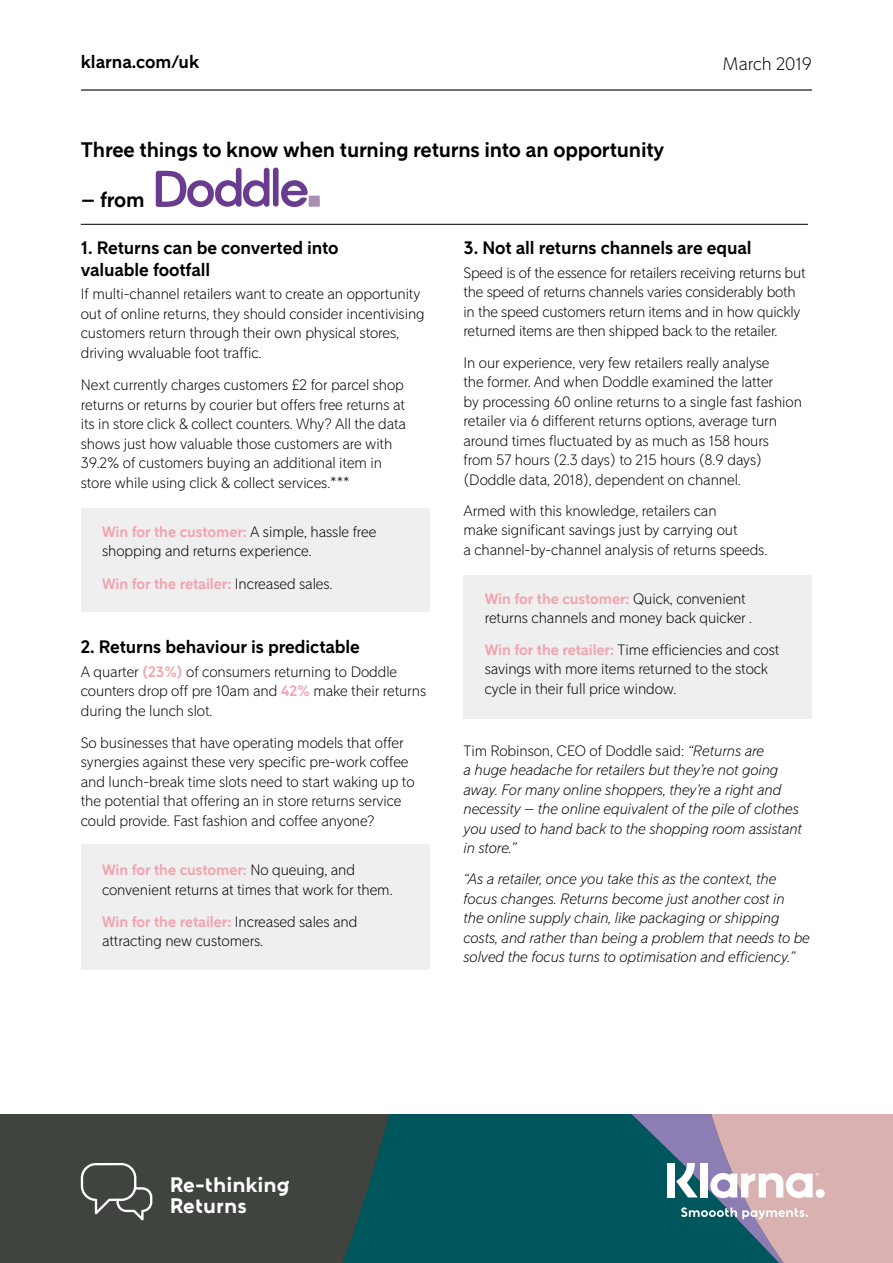
<style>
.page{position:relative;width:893px;height:1263px;background:#fff}
.page>*{position:absolute;margin:0;border:0;box-sizing:border-box;transform-origin:0 0}
.t1{font:700 21px "Klarna Sans";letter-spacing:-.01em;color:#000}
.t2{font:700 21px/21px "Klarna Headline";color:#fff}
.t3{font:700 18px/21.6px "Klarna Sans";letter-spacing:-.005em;color:#000}
.t4{font:300 18px "Klarna Sans";color:#000}
.t5{font:300 15px/19.5px "Klarna Sans";letter-spacing:-.005em;color:#000}
.t6{font:italic 300 15px/19.5px "Klarna Sans";letter-spacing:-.005em;color:#000}
.t7{font:700 15px "Klarna Sans";letter-spacing:-.005em;color:#f2a3af}
.s1{font-weight:700;color:#f2a3af}
.s2{font-weight:300;color:#000}
.s3{font-style:normal}
</style>
<div class="page">
<svg style="left:0;top:1114px;width:592px;height:149px;background:#254b4a"></svg>
<hr style="left:81px;top:89px;width:731px;height:2px;background:#000">
<svg style="left:592px;top:1114px;width:301px;height:149px;background:#858f98"></svg>
<svg style="left:80px;top:1162px;width:74px;height:63px;background:#575b56"></svg>
<div style="left:463px;top:575px;width:349px;height:144px;background:#efefef"></div>
<div style="left:81px;top:844px;width:348px;height:125px;background:#efefef"></div>
<div style="left:81px;top:508px;width:348px;height:103px;background:#efefef"></div>
<hr style="left:81px;top:224px;width:727px;height:1px;background:#000">
<svg style="left:156px;top:168px;width:113px;height:39px"></svg>
<svg style="left:281px;top:180px;width:39px;height:27px"></svg>
<div style="left:273px;top:168px;width:6px;height:39px;background:#693c90;border-radius:3px"></div>
<p class="t3" style="left:81px;top:50px;width:120px">klarna.com/uk</p>
<p class="t4" style="left:723px;top:53px;width:91px">March 2019</p>
<h1 class="t1" style="left:81px;top:136px;width:585px">Three things to know when turning returns into an opportunity</h1>
<h1 class="t1" style="left:81px;top:186px;width:65px">– from</h1>
<p class="t3" style="left:81px;top:237px;width:259px">1. Returns can be converted into valuable footfall</p>
<p class="t5" style="left:81px;top:284px;width:345px">If multi-channel retailers want to create an opportunity out of online returns, they should consider incentivising customers return through their own physical stores, driving wvaluable foot traffic.</p>
<p class="t5" style="left:81px;top:375px;width:327px">Next currently charges customers £2 for parcel shop returns or returns by courier but offers free returns at its in store click &amp; collect counters. Why? All the data shows just how valuable those customers are with 39.2% of customers buying an additional item in store while using click &amp; collect services.***</p>
<p class="t5" style="left:102px;top:522px;width:276px"><span class="s1">Win for the customer:</span> A simple, hassle free shopping and returns experience.</p>
<p class="t7" style="left:102px;top:574px;width:232px">Win for the retailer: <span class="s2">Increased sales.</span></p>
<p class="t3" style="left:463px;top:237px;width:290px">3. Not all returns channels are equal</p>
<p class="t5" style="left:463px;top:263px;width:344px">Speed is of the essence for retailers receiving returns but the speed of returns channels varies considerably both in the speed customers return items and in how quickly returned items are then shipped back to the retailer.</p>
<p class="t5" style="left:463px;top:352px;width:340px">In our experience, very few retailers really analyse<br>the former. And when Doddle examined the latter<br>by processing 60 online returns to a single fast fashion retailer via 6 different returns options, average turn around times fluctuated by as much as 158 hours<br>from 57 hours (2.3 days) to 215 hours (8.9 days) (Doddle data, 2018), dependent on channel.</p>
<p class="t5" style="left:463px;top:500px;width:305px">Armed with this knowledge, retailers can<br>make significant savings just by carrying out<br>a channel-by-channel analysis of returns speeds.</p>
<p class="t5" style="left:485px;top:589px;width:269px"><span class="s1">Win for the customer:</span> Quick, convenient returns channels and money back quicker .</p>
<p class="t5" style="left:485px;top:639px;width:296px"><span class="s1">Win for the retailer:</span> Time efficiencies and cost savings with more items returned to the stock cycle in their full price window.</p>
<p class="t3" style="left:81px;top:635px;width:281px">2. Returns behaviour is predictable</p>
<p class="t5" style="left:81px;top:661px;width:347px">A quarter <span class="s1">(23%)</span> of consumers returning to Doddle counters drop off pre 10am and <span class="s1">42%</span> make their returns during the lunch slot.</p>
<p class="t5" style="left:81px;top:733px;width:335px">So businesses that have operating models that offer synergies against these very specific pre-work coffee and lunch-break time slots need to start waking up to the potential that offering an in store returns service could provide. Fast fashion and coffee anyone?</p>
<p class="t5" style="left:102px;top:860px;width:292px"><span class="s1">Win for the customer:</span> No queuing, and convenient returns at times that work for them.</p>
<p class="t5" style="left:102px;top:912px;width:257px"><span class="s1">Win for the retailer:</span> Increased sales and attracting new customers.</p>
<p class="t6" style="left:463px;top:740px;width:340px"><span class="s3">Tim Robinson, CEO of Doddle said:</span> “Returns are<br>a huge headache for retailers but they’re not going away. For many online shoppers, they’re a right and necessity – the online equivalent of the pile of clothes you used to hand back to the shopping room assistant in store.”</p>
<p class="t6" style="left:463px;top:869px;width:348px">“As a retailer, once you take this as the context, the focus changes. Returns become just another cost in<br>the online supply chain, like packaging or shipping costs, and rather than being a problem that needs to be solved the focus turns to optimisation and efficiency.”</p>
<h1 class="t2" style="left:170px;top:1174px;width:122px">Re-thinking<br>Returns</h1>
</div>
